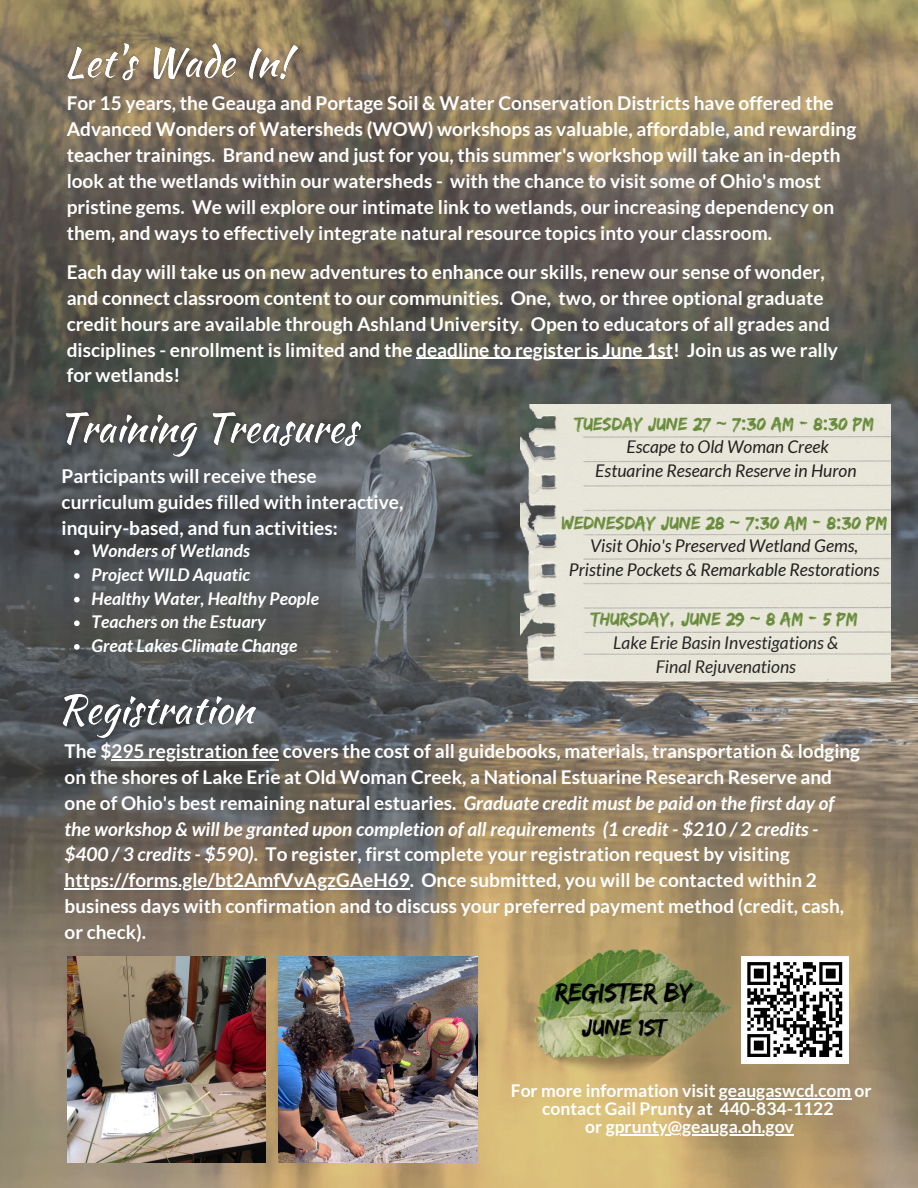
<style>
.page{position:relative;width:918px;height:1188px;background:#fff}
.page>*{position:absolute;margin:0;border:0;box-sizing:border-box;transform-origin:0 0}
.t1{font:27px "Edo";color:#000}
.t2{font:24px "Edo";color:#000}
.t3{font:700 19.05px/25.8px "Lato";color:#fff}
.t4{font:19.05px "Edo";color:#698d3c}
.t5{font:italic 17.55px/23.7px "Lato";color:#21211f;text-align:center}
.t6{font:italic 700 17.55px/23.7px "Lato";color:#fff}
.t7{font:700 17.55px/18px "Lato";color:#fff;text-align:center}
.t8{font:italic 17.55px/23.7px "Lato";color:#282828;text-align:center}
.s1{font-family:"Noto Sans";font-weight:700}
.s2{font-style:italic}
</style>
<div class="page">
<img style="left:0;top:0;width:918px;height:1188px">
<img style="left:521px;top:404px;width:370px;height:281px">
<hr style="left:111px;top:759px;width:168px;height:1px;background:#fff">
<hr style="left:65px;top:888px;width:345px;height:2px;background:#fff">
<img style="left:67px;top:956px;width:198px;height:206px">
<img style="left:279px;top:956px;width:199px;height:206px">
<img style="left:515px;top:907px;width:218px;height:205px">
<div style="left:741px;top:956px;width:108px;height:108px;background:#fff"></div>
<svg style="left:747px;top:962px;width:96px;height:95px"></svg>
<hr style="left:416px;top:358px;width:257px;height:1px;background:#fff">
<img style="left:54px;top:24px;width:256px;height:79px">
<img style="left:48px;top:390px;width:325px;height:79px">
<svg style="left:74px;top:550px;width:6px;height:5px"></svg>
<svg style="left:74px;top:573px;width:6px;height:6px"></svg>
<svg style="left:74px;top:597px;width:6px;height:5px"></svg>
<svg style="left:74px;top:620px;width:6px;height:6px"></svg>
<svg style="left:74px;top:644px;width:6px;height:6px"></svg>
<img style="left:48px;top:671px;width:219px;height:80px">
<hr style="left:719px;top:1098px;width:132px;height:1px;background:#fff">
<hr style="left:606px;top:1134px;width:188px;height:1px;background:#fff">
<p class="t3" style="left:67px;top:90px;width:791px">For 15 years, the Geauga and Portage Soil &amp; Water Conservation Districts have offered the Advanced Wonders of Watersheds (WOW) workshops as valuable, affordable, and rewarding teacher trainings. Brand new and just for you, this summer's workshop will take an in-depth look at the wetlands within our watersheds - with the chance to visit some of Ohio's most pristine gems. We will explore our intimate link to wetlands, our increasing dependency on them, and ways to effectively integrate natural resource topics into your classroom.</p>
<p class="t3" style="left:67px;top:259px;width:773px">Each day will take us on new adventures to enhance our skills, renew our sense of wonder, and connect classroom content to our communities. One, two, or three optional graduate credit hours are available through Ashland University. Open to educators of all grades and disciplines - enrollment is limited and the deadline to register is June 1st! Join us as we rally for wetlands!</p>
<p class="t4" style="left:575px;top:412px;width:300px">TUESDAY JUNE 27 <span class="s1">~</span> 7<span class="s1">:</span>30 AM - 8<span class="s1">:</span>30 PM</p>
<p class="t5" style="left:595px;top:435px;width:263px">Escape to Old Woman Creek<br>Estuarine Research Reserve in Huron</p>
<p class="t4" style="left:562px;top:511px;width:327px">WEDNESDAY JUNE 28 <span class="s1">~</span> 7<span class="s1">:</span>30 AM - 8<span class="s1">:</span>30 PM</p>
<p class="t5" style="left:569px;top:534px;width:312px">Visit Ohio's Preserved Wetland Gems,<br>Pristine Pockets &amp; Remarkable Restorations</p>
<p class="t4" style="left:591px;top:608px;width:268px">THURSDAY, JUNE 29 <span class="s1">~</span> 8 AM - 5 PM</p>
<p class="t8" style="left:613px;top:630px;width:227px">Lake Erie Basin Investigations &amp;<br>Final Rejuvenations</p>
<p class="t3" style="left:62px;top:463px;width:343px">Participants will receive these curriculum guides filled with interactive, inquiry-based, and fun activities:</p>
<p class="t6" style="left:92px;top:539px;width:229px">Wonders of Wetlands<br>Project WILD Aquatic<br>Healthy Water, Healthy People<br>Teachers on the Estuary<br>Great Lakes Climate Change</p>
<p class="t3" style="left:65px;top:738px;width:797px">The $295 registration fee covers the cost of all guidebooks, materials, transportation &amp; lodging on the shores of Lake Erie at Old Woman Creek, a National Estuarine Research Reserve and one of Ohio's best remaining natural estuaries. <span class="s2">Graduate credit must be paid on the first day of the workshop &amp; will be granted upon completion of all requirements (1 credit - $210 / 2 credits - $400 / 3 credits - $590)</span>. To register, first complete your registration request by visiting https://forms.gle/bt2AmfVvAgzGAeH69. Once submitted, you will be contacted within 2 business days with confirmation and to discuss your preferred payment method (credit, cash, or check).</p>
<h1 class="t1" style="left:555px;top:977px;width:139px">REGISTER BY</h1>
<p class="t2" style="left:582px;top:1013px;width:86px">JUNE 1ST</p>
<p class="t7" style="left:511px;top:1081px;width:362px">For more information visit geaugaswcd.com or contact Gail Prunty at 440-834-1122<br>or gprunty@geauga.oh.gov</p>
</div>
